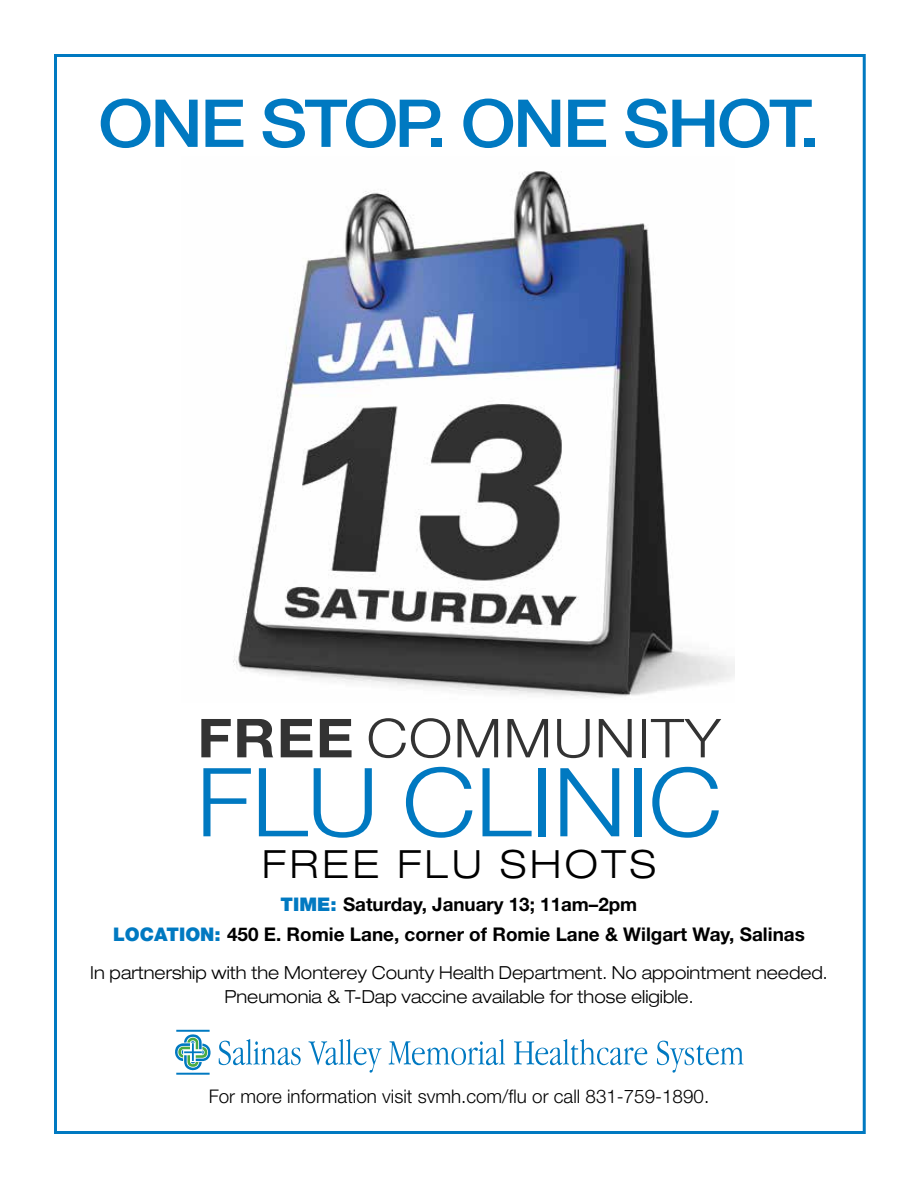
<style>
.page{position:relative;width:918px;height:1188px;background:#fff}
.page>*{position:absolute;margin:0;border:0;box-sizing:border-box;transform-origin:0 0}
.t1{font:300 95.4px "Helvetica Neue";letter-spacing:-.01em;color:#0079c1;scale:1.1 1}
.t2{font:500 66.15px "Helvetica Neue";letter-spacing:-.04em;color:#0079c1;scale:1.1 1}
.t3{font:300 53.7px "Helvetica Neue";letter-spacing:.02em;color:#333;scale:1.09 1}
.t4{font:300 expanded 39px "Helvetica Neue";letter-spacing:.095em;color:#000}
.t5{font:700 18.9px "Helvetica Neue";color:#000}
.t6{font:300 18.75px "Helvetica Neue";color:#000}
.t7{font:700 18.75px "Helvetica Neue";color:#000}
.t8{font:300 expanded 18px/24.9px "Helvetica Neue";color:#000;text-align:center;scale:.95 1}
.s1{font-weight:700}
.s2{font-weight:900;color:#0079c1}
.s3{font-weight:900;font-size:18.75px;color:#0079c1}
</style>
<div class="page">
<hr style="left:176px;top:1030px;width:34px;height:2px;background:#0079c1">
<hr style="left:176px;top:1073px;width:34px;height:2px;background:#0079c1">
<svg style="left:219px;top:1039px;width:82px;height:26px"></svg>
<svg style="left:308px;top:1039px;width:74px;height:34px"></svg>
<svg style="left:389px;top:1039px;width:116px;height:26px"></svg>
<svg style="left:514px;top:1039px;width:133px;height:26px"></svg>
<svg style="left:657px;top:1041px;width:87px;height:32px"></svg>
<svg style="left:175px;top:1034px;width:36px;height:37px"></svg>
<img style="left:233px;top:171px;width:501px;height:527px">
<h2 class="t2" style="left:98px;top:84px;width:658px">ONE STOP. ONE SHOT.</h2>
<h3 class="t3" style="left:197px;top:705px;width:482px"><span class="s1">FREE</span> COMMUNITY</h3>
<h1 class="t1" style="left:196px;top:744px;width:480px">FLU CLINIC</h1>
<h3 class="t4" style="left:262px;top:841px;width:395px">FREE FLU SHOTS</h3>
<p class="t7" style="left:281px;top:893px;width:358px"><span class="s2">TIME:</span> Saturday, January 13; 11am–2pm</p>
<p class="t5" style="left:113px;top:922px;width:693px"><span class="s3">LOCATION:</span> 450 E. Romie Lane, corner of Romie Lane &amp; Wilgart Way, Salinas</p>
<p class="t8" style="left:90px;top:960px;width:778px">In partnership with the Monterey County Health Department. No appointment needed.<br>Pneumonia &amp; T-Dap vaccine available for those eligible.</p>
<p class="t6" style="left:209px;top:1085px;width:502px">For more information visit svmh.com/flu or call 831-759-1890.</p>
</div>
